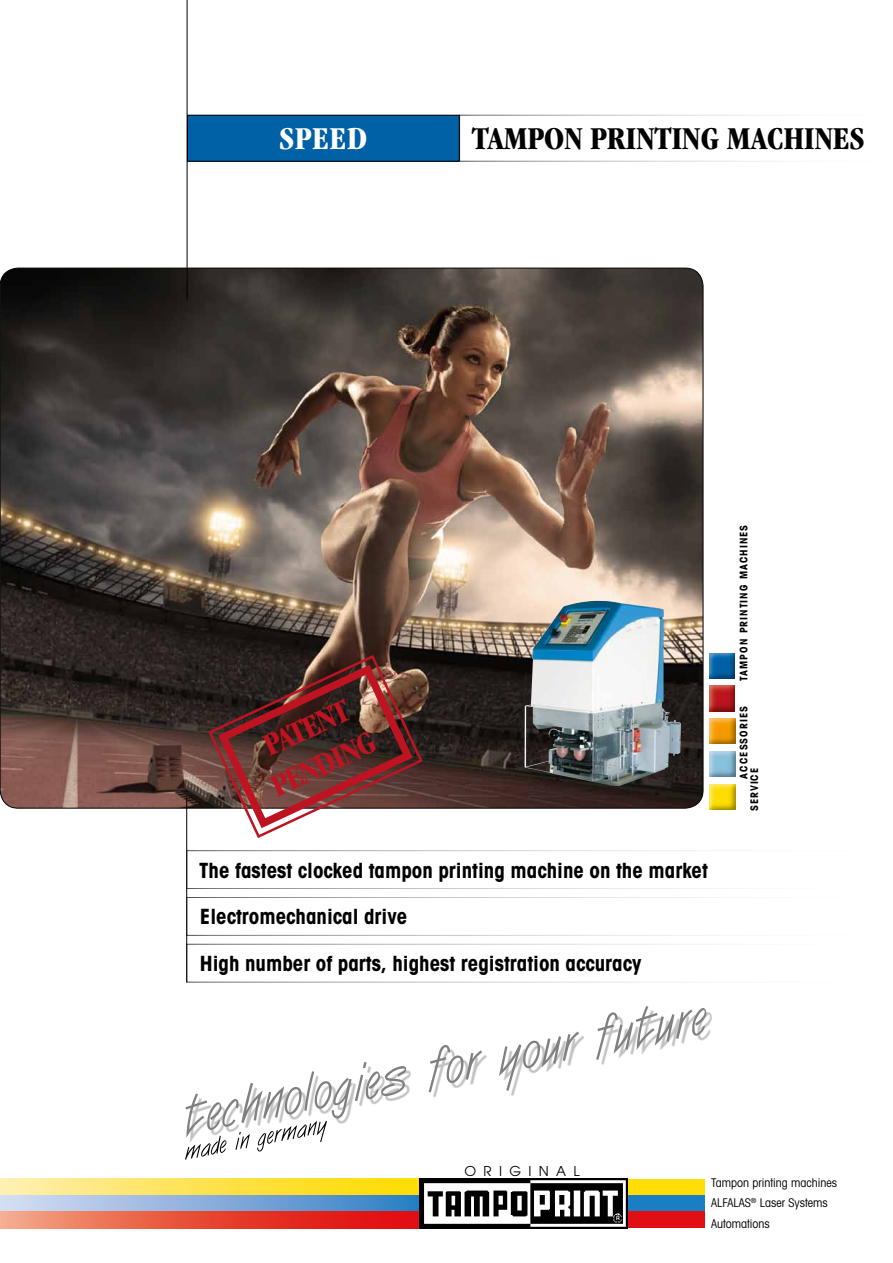
<style>
.page{position:relative;width:893px;height:1263px;background:#fff}
.page>*{position:absolute;margin:0;border:0;box-sizing:border-box;transform-origin:0 0}
.t1{font:700 condensed 33px "Garamond";color:#000}
.t2{font:700 condensed 33px/39.8px "Garamond";color:#be1421;text-align:center}
.t3{font:700 condensed 33px "Garamond";letter-spacing:.025em;color:#fff}
.t4{font:700 condensed 21px "Avant Garde";color:#000}
.t5{font:13.5px "Avant Garde";letter-spacing:.54em;color:#000}
.t6{font:condensed 12px/20.2px "Avant Garde";color:#000}
.t7{font:700 condensed 10.5px/10.6px "Avant Garde";letter-spacing:.1em;color:#000}
</style>
<div class="page">
<img style="left:0;top:268px;width:703px;height:540px">
<hr style="left:187px;top:0;width:1px;height:300px;background:#000">
<hr style="left:186px;top:797px;width:1px;height:185px;background:#000">
<svg style="left:187px;top:897px;width:531px;height:38px"></svg>
<svg style="left:187px;top:944px;width:503px;height:38px"></svg>
<svg style="left:187px;top:850px;width:525px;height:39px"></svg>
<svg style="left:185px;top:1006px;width:522px;height:118px"></svg>
<svg style="left:185px;top:1121px;width:142px;height:39px"></svg>
<div style="left:627px;top:1179px;width:78px;height:16px;background:#ffdd05"></div>
<div style="left:627px;top:1195px;width:78px;height:17px;background:#197ec3"></div>
<div style="left:627px;top:1211px;width:78px;height:17px;background:#e10e13"></div>
<div style="left:0;top:1179px;width:420px;height:16px;background:linear-gradient(to right,#ffeeae,#ffda00)"></div>
<div style="left:0;top:1195px;width:420px;height:17px;background:linear-gradient(to right,#dddef3,#307dc4)"></div>
<svg style="left:0;top:1212px;width:419px;height:16px;background:#e84e3b"></svg>
<img style="left:419px;top:1179px;width:208px;height:49px">
<img style="left:710px;top:751px;width:25px;height:26px">
<img style="left:710px;top:784px;width:25px;height:26px">
<img style="left:710px;top:719px;width:25px;height:25px">
<img style="left:710px;top:686px;width:25px;height:25px">
<img style="left:710px;top:653px;width:25px;height:26px">
<svg style="left:459px;top:115px;width:308px;height:46px"></svg>
<div style="left:187px;top:115px;width:272px;height:46px;background:#0061a7"></div>
<div style="left:187px;top:115px;width:272px;height:46px;border:1px solid #000"></div>
<img style="left:525px;top:601px;width:156px;height:185px">
<svg style="left:207px;top:653px;width:217px;height:185px;background:#724d49"></svg>
<h1 class="t3" style="left:280px;top:119px;width:89px">SPEED</h1>
<h1 class="t1" style="left:472px;top:120px;width:394px">TAMPON PRINTING MACHINES</h1>
<h1 class="t2" style="left:248px;top:733px;width:113px;rotate:-25deg">PATENT<br>PENDING</h1>
<p class="t4" style="left:199px;top:856px;width:510px">The fastest clocked tampon printing machine on the market</p>
<p class="t4" style="left:200px;top:903px;width:209px">Electromechanical drive</p>
<p class="t4" style="left:200px;top:950px;width:443px">High number of parts, highest registration accuracy</p>
<p class="t7" style="left:738px;top:681px;width:157px;rotate:-90deg">Tampon printing machines</p>
<p class="t7" style="left:738px;top:811px;width:107px;text-indent:33px;rotate:-90deg">ACCESSORIES<br>SERVICE</p>
<p class="t5" style="left:465px;top:1163px;width:117px">ORIGINAL</p>
<p class="t6" style="left:711px;top:1172px;width:127px">Tampon printing machines<br>ALFALAS<sup>®</sup> Laser Systems<br>Automations</p>
</div>
